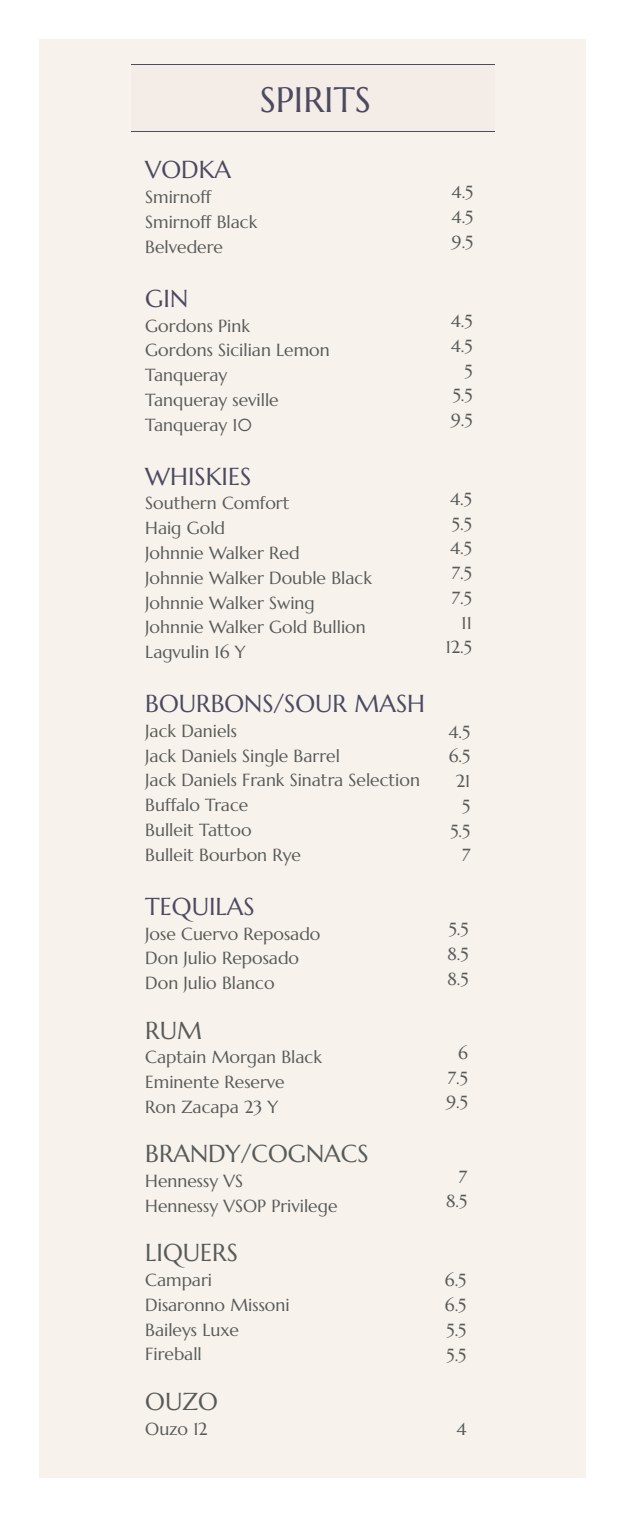
<style>
.page{position:relative;width:626px;height:1518px;background:#fff}
.page>*{position:absolute;margin:0;border:0;box-sizing:border-box;transform-origin:0 0}
.t1{font:35.35px "Marcellus";color:#4d4961}
.t2{font:24.5px "Marcellus";color:#4d4961}
.t3{font:24.5px "Marcellus";color:#585a5a}
.t4{font:17.5px/24.8px "Marcellus";color:#585a5a}
</style>
<div class="page">
<div style="left:40px;top:39px;width:545px;height:1439px;background:#f7f2eb"></div>
<div style="left:131px;top:65px;width:363px;height:66px;background:#f0e6e4"></div>
<hr style="left:131px;top:131px;width:182px;height:1px;background:#4d4961">
<hr style="left:313px;top:131px;width:181px;height:1px;background:#4d4961">
<hr style="left:131px;top:64px;width:182px;height:1px;background:#4d4961">
<hr style="left:313px;top:64px;width:181px;height:1px;background:#4d4961">
<h1 class="t1" style="left:259px;top:77px;width:113px">SPIRITS</h1>
<h2 class="t2" style="left:145px;top:154px;width:87px">VODKA</h2>
<p class="t4" style="left:145px;top:185px;width:113px">Smirnoff<br>Smirnoff Black<br>Belvedere</p>
<h2 class="t2" style="left:145px;top:283px;width:44px">GIN</h2>
<p class="t4" style="left:145px;top:313px;width:186px">Gordons Pink<br>Gordons Sicilian Lemon<br>Tanqueray<br>Tanqueray seville<br>Tanqueray 10</p>
<h2 class="t2" style="left:145px;top:461px;width:107px">WHISKIES</h2>
<p class="t4" style="left:145px;top:491px;width:228px">Southern Comfort<br>Haig Gold<br>Johnnie Walker Red<br>Johnnie Walker Double Black<br>Johnnie Walker Swing<br>Johnnie Walker Gold Bullion<br>Lagvulin 16 Y</p>
<h2 class="t2" style="left:145px;top:688px;width:281px">BOURBONS/SOUR MASH</h2>
<p class="t4" style="left:145px;top:718px;width:276px">Jack Daniels<br>Jack Daniels Single Barrel<br>Jack Daniels Frank Sinatra Selection<br>Buffalo Trace<br>Bulleit Tattoo<br>Bulleit Bourbon Rye</p>
<h2 class="t2" style="left:145px;top:891px;width:111px">TEQUILAS</h2>
<p class="t4" style="left:145px;top:921px;width:176px">Jose Cuervo Reposado<br>Don Julio Reposado<br>Don Julio Blanco</p>
<h2 class="t3" style="left:145px;top:1015px;width:58px">RUM</h2>
<p class="t4" style="left:145px;top:1045px;width:178px">Captain Morgan Black<br>Eminente Reserve<br>Ron Zacapa 23 Y</p>
<h2 class="t3" style="left:145px;top:1139px;width:225px">BRANDY/COGNACS</h2>
<p class="t4" style="left:145px;top:1169px;width:193px">Hennessy VS<br>Hennessy VSOP Privilege</p>
<h2 class="t3" style="left:145px;top:1238px;width:94px">LIQUERS</h2>
<p class="t4" style="left:145px;top:1268px;width:146px">Campari<br>Disaronno Missoni<br>Baileys Luxe<br>Fireball</p>
<h2 class="t3" style="left:145px;top:1386px;width:74px">OUZO</h2>
<p class="t4" style="left:145px;top:1416px;width:64px">Ouzo 12</p>
<p class="t4" style="left:451px;top:180px;width:23px;text-align:justify">4.5<br>4.5<br>9.5</p>
<p class="t4" style="left:450px;top:309px;width:23px;text-align:right">4.5<br>4.5<br>5<br>5.5<br>9.5</p>
<p class="t4" style="left:445px;top:486px;width:28px;text-align:right">4.5<br>5.5<br>4.5<br>7.5<br>7.5<br>11<br>12.5</p>
<p class="t4" style="left:448px;top:719px;width:23px;text-align:right">4.5<br>6.5<br>21<br>5<br>5.5<br>7</p>
<p class="t4" style="left:447px;top:917px;width:23px;text-align:justify">5.5<br>8.5<br>8.5</p>
<p class="t4" style="left:446px;top:1040px;width:23px;text-align:justify;text-indent:12px">6<br>7.5<br>9.5</p>
<p class="t4" style="left:445px;top:1164px;width:23px;text-align:right">7<br>8.5</p>
<p class="t4" style="left:444px;top:1268px;width:23px;text-align:justify">6.5<br>6.5<br>5.5<br>5.5</p>
<p class="t4" style="left:456px;top:1416px;width:12px">4</p>
</div>
